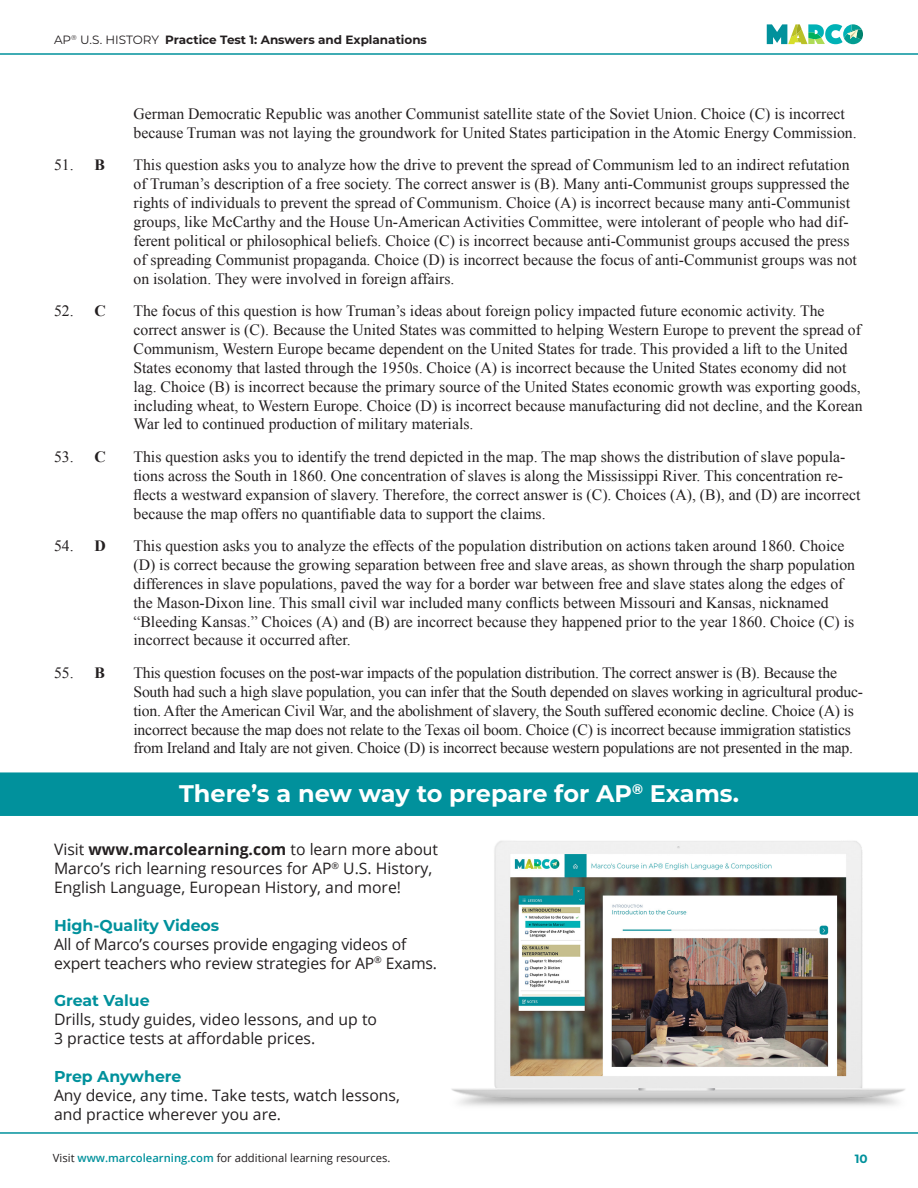
<style>
.page{position:relative;width:918px;height:1188px;background:#fff}
.page>*{position:absolute;margin:0;border:0;box-sizing:border-box;transform-origin:0 0}
.t1{font:700 24px "Montserrat";letter-spacing:-.005em;color:#fff}
.Body_Explanation_Tim{font:15.75px/18.9px "Times New Roman";color:#231f20}
.t2{font:15.75px/18.9px "Open Sans";color:#231f20}
.t3{font:700 15.75px "Montserrat";color:#01919c}
.t4{font:700 12px "Montserrat";color:#231f20}
.t5{font:700 12px "Montserrat";color:#01919c}
.t6{font:11.25px "Open Sans";color:#231f20}
.s1{font-weight:400}
.s2{font-weight:700}
.s3{font-weight:600;color:#01919c}
</style>
<div class="page">
<hr style="left:0;top:1132px;width:918px;height:2px;background:#01919c">
<svg style="left:767px;top:24px;width:96px;height:20px"></svg>
<hr style="left:0;top:53px;width:918px;height:2px;background:#01919c">
<div style="left:0;top:772px;width:918px;height:44px;background:#01919c"></div>
<img style="left:451px;top:841px;width:454px;height:265px">
<p class="t4" style="left:54px;top:31px;width:375px"><span class="s1">AP</span><sup>®</sup> <span class="s1">U.S. HISTORY</span> Practice Test 1: Answers and Explanations</p>
<p class="Body_Explanation_Tim" style="left:134px;top:104px;width:725px">German Democratic Republic was another Communist satellite state of the Soviet Union. Choice (C) is incorrect because Truman was not laying the groundwork for United States participation in the Atomic Energy Commission.</p>
<p class="Body_Explanation_Tim" style="left:54px;top:155px;width:53px">51. <span class="s2">B</span></p>
<p class="Body_Explanation_Tim" style="left:133px;top:155px;width:725px">This question asks you to analyze how the drive to prevent the spread of Communism led to an indirect refutation of Truman’s description of a free society. The correct answer is (B). Many anti-Communist groups suppressed the rights of individuals to prevent the spread of Communism. Choice (A) is incorrect because many anti-Communist groups, like McCarthy and the House Un-American Activities Committee, were intolerant of people who had dif&shy;ferent political or philosophical beliefs. Choice (C) is incorrect because anti-Communist groups accused the press of spreading Communist propaganda. Choice (D) is incorrect because the focus of anti-Communist groups was not on isolation. They were involved in foreign affairs.</p>
<p class="Body_Explanation_Tim" style="left:54px;top:301px;width:53px">52. <span class="s2">C</span></p>
<p class="Body_Explanation_Tim" style="left:133px;top:301px;width:731px">The focus of this question is how Truman’s ideas about foreign policy impacted future economic activity. The correct answer is (C). Because the United States was committed to helping Western Europe to prevent the spread of Communism, Western Europe became dependent on the United States for trade. This provided a lift to the United States economy that lasted through the 1950s. Choice (A) is incorrect because the United States economy did not lag. Choice (B) is incorrect because the primary source of the United States economic growth was exporting goods, including wheat, to Western Europe. Choice (D) is incorrect because manufacturing did not decline, and the Korean War led to continued production of military materials.</p>
<p class="Body_Explanation_Tim" style="left:54px;top:447px;width:53px">53. <span class="s2">C</span></p>
<p class="Body_Explanation_Tim" style="left:133px;top:447px;width:728px">This question asks you to identify the trend depicted in the map. The map shows the distribution of slave popula&shy;tions across the South in 1860. One concentration of slaves is along the Mississippi River. This concentration re&shy;flects a westward expansion of slavery. Therefore, the correct answer is (C). Choices (A), (B), and (D) are incorrect because the map offers no quantifiable data to support the claims.</p>
<p class="Body_Explanation_Tim" style="left:54px;top:536px;width:53px">54. <span class="s2">D</span></p>
<p class="Body_Explanation_Tim" style="left:133px;top:536px;width:723px">This question asks you to analyze the effects of the population distribution on actions taken around 1860. Choice (D) is correct because the growing separation between free and slave areas, as shown through the sharp population differences in slave populations, paved the way for a border war between free and slave states along the edges of the Mason-Dixon line. This small civil war included many conflicts between Missouri and Kansas, nicknamed “Bleeding Kansas.” Choices (A) and (B) are incorrect because they happened prior to the year 1860. Choice (C) is incorrect because it occurred after.</p>
<p class="Body_Explanation_Tim" style="left:54px;top:663px;width:53px">55. <span class="s2">B</span></p>
<p class="Body_Explanation_Tim" style="left:133px;top:663px;width:731px">This question focuses on the post-war impacts of the population distribution. The correct answer is (B). Because the South had such a high slave population, you can infer that the South depended on slaves working in agricultural produc&shy;tion. After the American Civil War, and the abolishment of slavery, the South suffered economic decline. Choice (A) is incorrect because the map does not relate to the Texas oil boom. Choice (C) is incorrect because immigration statistics from Ireland and Italy are not given. Choice (D) is incorrect because western populations are not presented in the map.</p>
<p class="t1" style="left:179px;top:777px;width:561px">There’s a new way to prepare for AP<sup>®</sup> Exams.</p>
<p class="t2" style="left:54px;top:840px;width:386px">Visit <span class="s2">www.marcolearning.com</span> to learn more about<br>Marco’s rich learning resources for AP<sup>®</sup> U.S. History,<br>English Language, European History, and more!</p>
<p class="t3" style="left:54px;top:914px;width:167px">High-Quality Videos</p>
<p class="t2" style="left:54px;top:934px;width:385px">All of Marco’s courses provide engaging videos of expert teachers who review strategies for AP<sup>®</sup> Exams.</p>
<p class="t3" style="left:54px;top:989px;width:97px">Great Value</p>
<p class="t2" style="left:54px;top:1010px;width:325px">Drills, study guides, video lessons, and up to<br>3 practice tests at affordable prices.</p>
<p class="t3" style="left:54px;top:1065px;width:129px">Prep Anywhere</p>
<p class="t2" style="left:54px;top:1085px;width:347px">Any device, any time. Take tests, watch lessons, and practice wherever you are.</p>
<p class="t6" style="left:53px;top:1150px;width:339px">Visit <span class="s3">www.marcolearning.com</span> for additional learning resources.</p>
<p class="t5" style="left:855px;top:1150px;width:14px">10</p>
</div>
